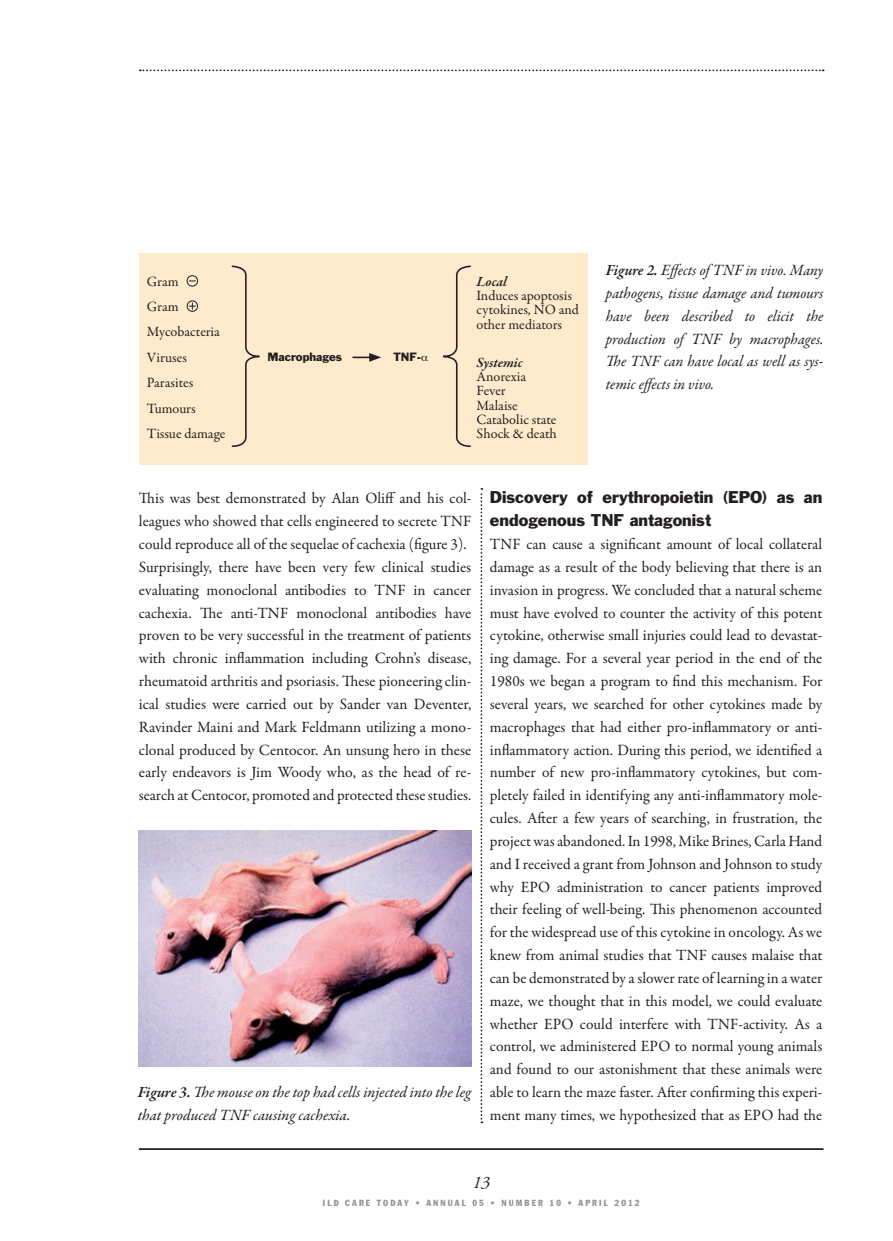
<style>
.page{position:relative;width:893px;height:1241px;background:#fff}
.page>*{position:absolute;margin:0;border:0;box-sizing:border-box;transform-origin:0 0}
.t1{font:italic 17.5px "Adobe Garamond Pro";color:#231f20}
.t2{font:15.75px/22.8px "Garamond Premr Pro";color:#231f20}
.t3{font:italic 15.75px/22.8px "Garamond Premr Pro";color:#231f20;text-align:justify}
.t4{font:15.75px/22.8px "Franklin Gothic LT";color:#231f20}
.t5{font:14.35px/25.4px "Garamond Premr Pro";color:#231f20}
.t6{font:italic 600 14.35px "Garamond Premr Pro";letter-spacing:-.005em;color:#231f20}
.t7{font:11.03px "Franklin Gothic LT";color:#231f20}
.t8{font:condensed 8.75px "Franklin Gothic LT";letter-spacing:.24em;color:#939598}
.s1{font-weight:600}
</style>
<div class="page">
<hr style="left:139px;top:1147px;width:684px;height:2px;background:#231f20">
<img style="left:139px;top:830px;width:332px;height:236px">
<div style="left:139px;top:253px;width:448px;height:211px;background:#feeacc"></div>
<svg style="left:140px;top:69px;width:684px;height:2px"></svg>
<svg style="left:480px;top:488px;width:2px;height:634px"></svg>
<svg style="left:231px;top:265px;width:29px;height:182px"></svg>
<svg style="left:443px;top:265px;width:28px;height:182px"></svg>
<div style="left:187px;top:275px;width:11px;height:11px;border:1px solid #231f20;border-radius:50%"></div>
<div style="left:187px;top:300px;width:11px;height:12px;border:1px solid #231f20;border-radius:50%"></div>
<svg style="left:189px;top:303px;width:7px;height:6px"></svg>
<hr style="left:352px;top:356px;width:20px;height:2px;background:#231f20">
<svg style="left:369px;top:353px;width:12px;height:9px"></svg>
<p class="t5" style="left:147px;top:269px;width:80px">Gram<br>Gram<br>Mycobacteria<br>Viruses<br>Parasites<br>Tumours<br>Tissue damage</p>
<p class="t6" style="left:477px;top:272px;width:32px">Local</p>
<p class="t5" style="left:477px;top:288px;width:104px;line-height:14.3px">Induces apoptosis cytokines, NO and other mediators</p>
<p class="t6" style="left:477px;top:353px;width:48px">Systemic</p>
<p class="t5" style="left:477px;top:369px;width:82px;line-height:14.3px">Anorexia<br>Fever<br>Malaise<br>Catabolic state<br>Shock &amp; death</p>
<p class="t7" style="left:268px;top:349px;width:76px">Macrophages</p>
<p class="t7" style="left:394px;top:349px;width:29px">TNF-</p>
<p class="t3" style="left:606px;top:259px;width:219px"><span class="s1">Figure 2.</span> Effects of TNF in vivo. Many pathogens, tissue damage and tumours have been described to elicit the production of TNF by macrophages.<br>The TNF can have local as well as sys&shy;temic effects in vivo.</p>
<p class="t2" style="left:139px;top:487px;width:334px">This was best demonstrated by Alan Oliff and his col&shy;leagues who showed that cells engineered to secrete TNF could reproduce all of the sequelae of cachexia (figure 3).<br>Surprisingly, there have been very few clinical studies evaluating monoclonal antibodies to TNF in cancer cachexia. The anti-TNF monoclonal antibodies have proven to be very successful in the treatment of patients with chronic inflammation including Crohn’s disease, rheumatoid arthritis and psoriasis. These pioneering clin&shy;ical studies were carried out by Sander van Deventer, Ravinder Maini and Mark Feldmann utilizing a mono&shy;clonal produced by Centocor. An unsung hero in these early endeavors is Jim Woody who, as the head of re&shy;search at Centocor, promoted and protected these studies.</p>
<p class="t4" style="left:490px;top:486px;width:334px">Discovery of erythropoietin (EPO) as an endogenous TNF antagonist</p>
<p class="t2" style="left:490px;top:533px;width:334px;text-align:justify">TNF can cause a significant amount of local collateral damage as a result of the body believing that there is an invasion in progress. We concluded that a natural scheme must have evolved to counter the activity of this potent cytokine, otherwise small injuries could lead to devastat&shy;ing damage. For a several year period in the end of the 1980s we began a program to find this mechanism. For several years, we searched for other cytokines made by macrophages that had either pro-inflammatory or anti&shy;inflammatory action. During this period, we identified a number of new pro-inflammatory cytokines, but com&shy;pletely failed in identifying any anti-inflammatory mole&shy;cules. After a few years of searching, in frustration, the project was abandoned. In 1998, Mike Brines, Carla Hand and I received a grant from Johnson and Johnson to study why EPO administration to cancer patients improved their feeling of well-being. This phenomenon accounted for the widespread use of this cytokine in oncology. As we knew from animal studies that TNF causes malaise that can be demonstrated by a slower rate of learning in a water maze, we thought that in this model, we could evaluate whether EPO could interfere with TNF-activity. As a control, we administered EPO to normal young animals and found to our astonishment that these animals were able to learn the maze faster. After confirming this experi&shy;ment many times, we hypothesized that as EPO had the</p>
<p class="t3" style="left:138px;top:1081px;width:335px"><span class="s1">Figure 3.</span> The mouse on the top had cells injected into the leg that produced TNF causing cachexia.</p>
<p class="t1" style="left:472px;top:1172px;width:19px">13</p>
<p class="t8" style="left:323px;top:1197px;width:318px">ILD CARE TODAY • ANNUAL 05 • NUMBER 10 • APRIL 2012</p>
</div>
